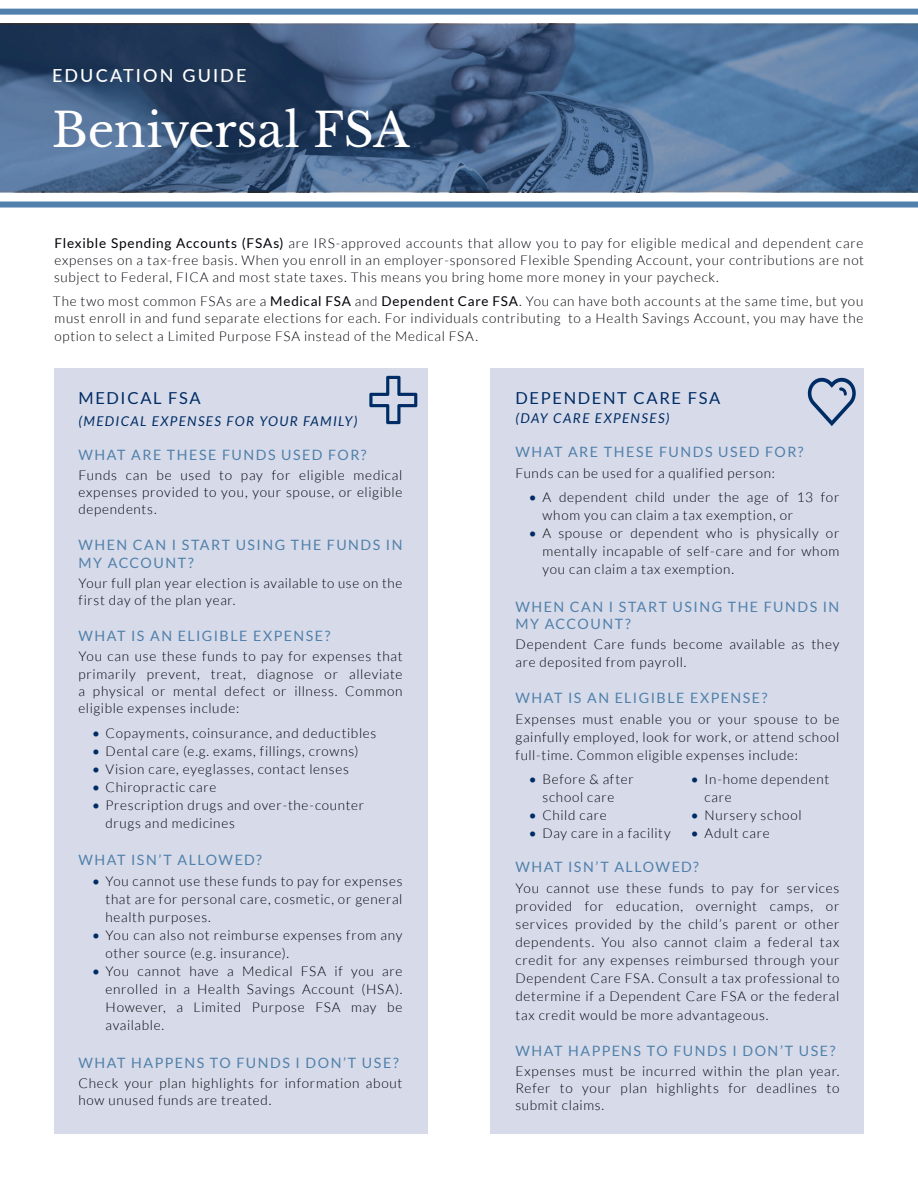
<style>
.page{position:relative;width:918px;height:1188px;background:#fff}
.page>*{position:absolute;margin:0;border:0;box-sizing:border-box;transform-origin:0 0}
.Page_Title{font:46.5px "Libre Baskerville";letter-spacing:-.01em;color:#fff}
.Subtitle{font:500 18px "Lato";letter-spacing:.12em;color:#fff}
.Subhead-Level1{font:16.5px "Lato";letter-spacing:.1em;color:#002c65}
.Subhead-Level2{font:14.25px/17.2px "Lato";letter-spacing:.105em;color:#5080ab}
.Lower_Page_Body{font:300 13.5px/17.2px "Lato";letter-spacing:.05em;color:#000109;text-align:justify}
.Subhead-Level1-2{font:italic 13.5px "Lato";letter-spacing:.1em;color:#002c65}
.Subhead-Level2-2{font:italic 13.5px "Lato";letter-spacing:.105em;color:#002c65}
.s1{font-weight:400}
.s2{font-weight:400;color:#002c65}
</style>
<div class="page">
<div style="left:54px;top:369px;width:373px;height:765px;background:#d7dbe9"></div>
<div style="left:491px;top:369px;width:373px;height:765px;background:#d7dbe9"></div>
<svg style="left:369px;top:376px;width:48px;height:48px"></svg>
<svg style="left:807px;top:377px;width:49px;height:49px"></svg>
<svg style="left:0;top:24px;width:918px;height:168px;background:#456388"></svg>
<div style="left:0;top:9px;width:918px;height:6px;background:#5080ab"></div>
<div style="left:0;top:202px;width:918px;height:6px;background:#5080ab"></div>
<p class="Subtitle" style="left:52px;top:63px;width:196px">EDUCATION GUIDE</p>
<p class="Page_Title" style="left:52px;top:102px;width:359px">Beniversal FSA</p>
<p class="Lower_Page_Body" style="left:54px;top:234px;width:811px"><span class="s1">Flexible Spending Accounts (FSAs)</span> are IRS-approved accounts that allow you to pay for eligible medical and dependent care expenses on a tax-free basis. When you enroll in an employer-sponsored Flexible Spending Account, your contributions are not subject to Federal, FICA and most state taxes. This means you bring home more money in your paycheck.</p>
<p class="Lower_Page_Body" style="left:53px;top:293px;width:812px">The two most common FSAs are a <span class="s1">Medical FSA</span> and <span class="s1">Dependent Care FSA</span>. You can have both accounts at the same time, but you must enroll in and fund separate elections for each. For individuals contributing to a Health Savings Account, you may have the option to select a Limited Purpose FSA instead of the Medical FSA.</p>
<p class="Subhead-Level1" style="left:79px;top:389px;width:124px">MEDICAL FSA</p>
<p class="Subhead-Level1-2" style="left:79px;top:413px;width:280px">(MEDICAL EXPENSES FOR YOUR FAMILY)</p>
<p class="Subhead-Level2" style="left:79px;top:446px;width:290px">WHAT ARE THESE FUNDS USED FOR?</p>
<p class="Lower_Page_Body" style="left:79px;top:466px;width:326px">Funds can be used to pay for eligible medical expenses provided to you, your spouse, or eligible dependents.</p>
<p class="Subhead-Level2" style="left:79px;top:537px;width:325px">WHEN CAN I START USING THE FUNDS IN<br>MY ACCOUNT?</p>
<p class="Lower_Page_Body" style="left:79px;top:574px;width:325px">Your full plan year election is available to use on the first day of the plan year.</p>
<p class="Subhead-Level2" style="left:79px;top:627px;width:254px">WHAT IS AN ELIGIBLE EXPENSE?</p>
<p class="Lower_Page_Body" style="left:79px;top:648px;width:325px">You can use these funds to pay for expenses that primarily prevent, treat, diagnose or alleviate a physical or mental defect or illness. Common eligible expenses include:</p>
<p class="Lower_Page_Body" style="left:92px;top:724px;width:286px"><span class="s2">•</span> Copayments, coinsurance, and deductibles</p>
<p class="Lower_Page_Body" style="left:92px;top:742px;width:268px"><span class="s2">•</span> Dental care (e.g. exams, fillings, crowns)</p>
<p class="Lower_Page_Body" style="left:92px;top:760px;width:258px"><span class="s2">•</span> Vision care, eyeglasses, contact lenses</p>
<p class="Lower_Page_Body" style="left:92px;top:778px;width:126px"><span class="s2">•</span> Chiropractic care</p>
<p class="Lower_Page_Body" style="left:106px;top:796px;width:260px;line-height:18px;text-indent:-14px"><span class="s2">•</span> Prescription drugs and over-the-counter drugs and medicines</p>
<p class="Subhead-Level2" style="left:79px;top:852px;width:185px">WHAT ISN’T ALLOWED?</p>
<p class="Lower_Page_Body" style="left:106px;top:873px;width:298px;line-height:18px;text-indent:-14px"><span class="s2">•</span> You cannot use these funds to pay for expenses that are for personal care, cosmetic, or general health purposes.</p>
<p class="Lower_Page_Body" style="left:106px;top:927px;width:299px;line-height:18px;text-indent:-14px"><span class="s2">•</span> You can also not reimburse expenses from any other source (e.g. insurance).</p>
<p class="Lower_Page_Body" style="left:106px;top:963px;width:298px;line-height:18px;text-indent:-14px"><span class="s2">•</span> You cannot have a Medical FSA if you are enrolled in a Health Savings Account (HSA).<br>However, a Limited Purpose FSA may be available.</p>
<p class="Subhead-Level2" style="left:79px;top:1054px;width:322px">WHAT HAPPENS TO FUNDS I DON’T USE?</p>
<p class="Lower_Page_Body" style="left:79px;top:1075px;width:325px">Check your plan highlights for information about how unused funds are treated.</p>
<p class="Subhead-Level1" style="left:515px;top:389px;width:206px">DEPENDENT CARE FSA</p>
<p class="Subhead-Level2-2" style="left:515px;top:410px;width:156px">(DAY CARE EXPENSES)</p>
<p class="Subhead-Level2" style="left:515px;top:443px;width:290px">WHAT ARE THESE FUNDS USED FOR?</p>
<p class="Lower_Page_Body" style="left:515px;top:464px;width:261px">Funds can be used for a qualified person:</p>
<p class="Lower_Page_Body" style="left:542px;top:489px;width:298px;line-height:18px;text-indent:-14px"><span class="s2">•</span> A dependent child under the age of 13 for whom you can claim a tax exemption, or</p>
<p class="Lower_Page_Body" style="left:542px;top:525px;width:298px;line-height:18px;text-indent:-14px"><span class="s2">•</span> A spouse or dependent who is physically or mentally incapable of self-care and for whom you can claim a tax exemption.</p>
<p class="Subhead-Level2" style="left:515px;top:598px;width:325px">WHEN CAN I START USING THE FUNDS IN<br>MY ACCOUNT?</p>
<p class="Lower_Page_Body" style="left:515px;top:636px;width:325px">Dependent Care funds become available as they are deposited from payroll.</p>
<p class="Subhead-Level2" style="left:515px;top:689px;width:254px">WHAT IS AN ELIGIBLE EXPENSE?</p>
<p class="Lower_Page_Body" style="left:515px;top:710px;width:326px;line-height:18px">Expenses must enable you or your spouse to be gainfully employed, look for work, or attend school full-time. Common eligible expenses include:</p>
<p class="Lower_Page_Body" style="left:529px;top:770px;width:106px;line-height:18px;text-align:center"><span class="s2">•</span> Before &amp; after school care</p>
<p class="Lower_Page_Body" style="left:529px;top:806px;width:79px"><span class="s2">•</span> Child care</p>
<p class="Lower_Page_Body" style="left:529px;top:824px;width:143px"><span class="s2">•</span> Day care in a facility</p>
<p class="Lower_Page_Body" style="left:704px;top:770px;width:126px;line-height:18px;text-indent:-14px"><span class="s2">•</span> In-home dependent care</p>
<p class="Lower_Page_Body" style="left:691px;top:806px;width:112px"><span class="s2">•</span> Nursery school</p>
<p class="Lower_Page_Body" style="left:691px;top:824px;width:80px"><span class="s2">•</span> Adult care</p>
<p class="Subhead-Level2" style="left:515px;top:858px;width:185px">WHAT ISN’T ALLOWED?</p>
<p class="Lower_Page_Body" style="left:515px;top:879px;width:326px;line-height:18.1px">You cannot use these funds to pay for services provided for education, overnight camps, or services provided by the child’s parent or other dependents. You also cannot claim a federal tax credit for any expenses reimbursed through your Dependent Care FSA. Consult a tax professional to determine if a Dependent Care FSA or the federal tax credit would be more advantageous.</p>
<p class="Subhead-Level2" style="left:515px;top:1042px;width:322px">WHAT HAPPENS TO FUNDS I DON’T USE?</p>
<p class="Lower_Page_Body" style="left:515px;top:1063px;width:325px">Expenses must be incurred within the plan year.<br>Refer to your plan highlights for deadlines to submit claims.</p>
</div>
